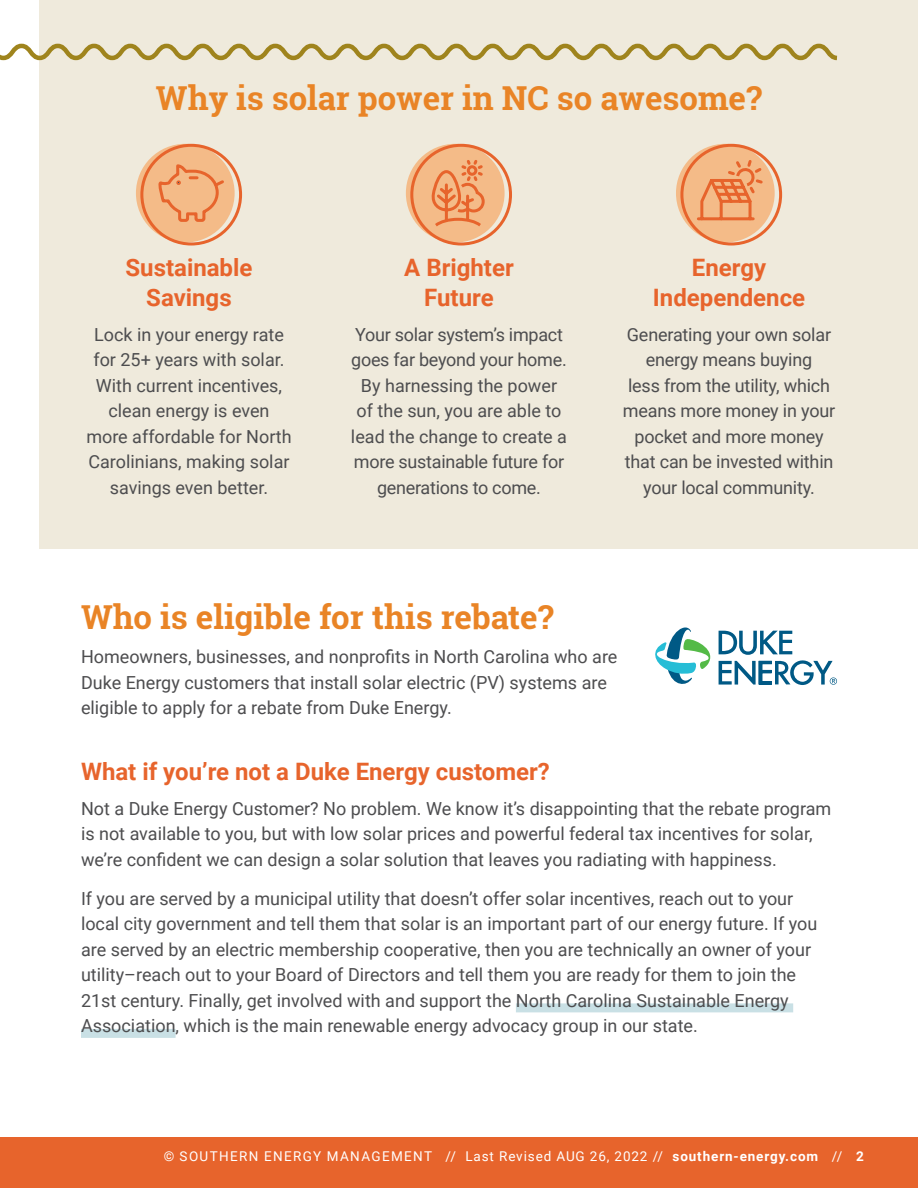
<style>
.page{position:relative;width:918px;height:1188px;background:#fff}
.page>*{position:absolute;margin:0;border:0;box-sizing:border-box;transform-origin:0 0}
.t1{font:700 33px "Roboto Slab";color:#e98426}
.t2{font:700 24px/30px "Roboto";color:#e7642c;text-align:center}
.t3{font:18px/25.5px "Roboto";color:#4d4d4f;text-align:center}
.t4{font:13.5px "Roboto";letter-spacing:.1em;color:#fff}
.s1{font-weight:700}
</style>
<div class="page">
<div style="left:0;top:1137px;width:918px;height:51px;background:#e7642c"></div>
<div style="left:39px;top:0;width:879px;height:549px;background:#efeadc"></div>
<svg style="left:0;top:43px;width:838px;height:18px"></svg>
<div style="left:406px;top:144px;width:99px;height:99px;background:#f4bb88;border-radius:50%"></div>
<div style="left:410px;top:144px;width:102px;height:102px;border:3px solid #e7642c;border-radius:50%"></div>
<svg style="left:432px;top:160px;width:53px;height:67px"></svg>
<div style="left:136px;top:144px;width:99px;height:99px;background:#f4bb88;border-radius:50%"></div>
<div style="left:140px;top:144px;width:102px;height:102px;border:3px solid #e7642c;border-radius:50%"></div>
<svg style="left:158px;top:163px;width:69px;height:60px"></svg>
<div style="left:676px;top:144px;width:99px;height:99px;background:#f4bb88;border-radius:50%"></div>
<div style="left:680px;top:144px;width:102px;height:102px;border:3px solid #e7642c;border-radius:50%"></div>
<svg style="left:695px;top:158px;width:70px;height:63px"></svg>
<div style="left:516px;top:1003px;width:277px;height:9px;background:#c9e0e5"></div>
<div style="left:81px;top:1029px;width:95px;height:9px;background:#c9e0e5"></div>
<svg style="left:655px;top:627px;width:182px;height:58px"></svg>
<h1 class="t1" style="left:156px;top:75px;width:608px">Why is solar power in NC so awesome?</h1>
<h2 class="t2" style="left:125px;top:252px;width:129px">Sustainable<br>Savings</h2>
<p class="t3" style="left:86px;top:321px;width:207px">Lock in your energy rate for 25+ years with solar.<br>With current incentives, clean energy is even more affordable for North<br>Carolinians, making solar savings even better.</p>
<h2 class="t2" style="left:404px;top:252px;width:111px">A Brighter<br>Future</h2>
<p class="t3" style="left:351px;top:321px;width:218px">Your solar system’s impact goes far beyond your home.<br>By harnessing the power of the sun, you are able to lead the change to create a more sustainable future for generations to come.</p>
<h2 class="t2" style="left:653px;top:252px;width:154px">Energy<br>Independence</h2>
<p class="t3" style="left:623px;top:321px;width:214px">Generating your own solar energy means buying<br>less from the utility, which means more money in your pocket and more money that can be invested within your local community.</p>
<h1 class="t1" style="left:81px;top:594px;width:474px">Who is eligible for this rebate?</h1>
<p class="t3" style="left:81px;top:643px;width:538px;text-align:left">Homeowners, businesses, and nonprofits in North Carolina who are<br>Duke Energy customers that install solar electric (PV) systems are eligible to apply for a rebate from Duke Energy.</p>
<h2 class="t2" style="left:81px;top:756px;width:470px">What if you’re not a Duke Energy customer?</h2>
<p class="t3" style="left:81px;top:795px;width:752px;text-align:left">Not a Duke Energy Customer? No problem. We know it’s disappointing that the rebate program is not available to you, but with low solar prices and powerful federal tax incentives for solar, we’re confident we can design a solar solution that leaves you radiating with happiness.</p>
<p class="t3" style="left:81px;top:885px;width:738px;text-align:left">If you are served by a municipal utility that doesn’t offer solar incentives, reach out to your local city government and tell them that solar is an important part of our energy future. If you are served by an electric membership cooperative, then you are technically an owner of your utility–reach out to your Board of Directors and tell them you are ready for them to join the 21st century. Finally, get involved with and support the North Carolina Sustainable Energy Association, which is the main renewable energy advocacy group in our state.</p>
<p class="t4" style="left:164px;top:1147px;width:702px">© SOUTHERN ENERGY MANAGEMENT // Last Revised AUG 26, 2022 // <span class="s1">southern-energy.com</span> // <span class="s1">2</span></p>
</div>
